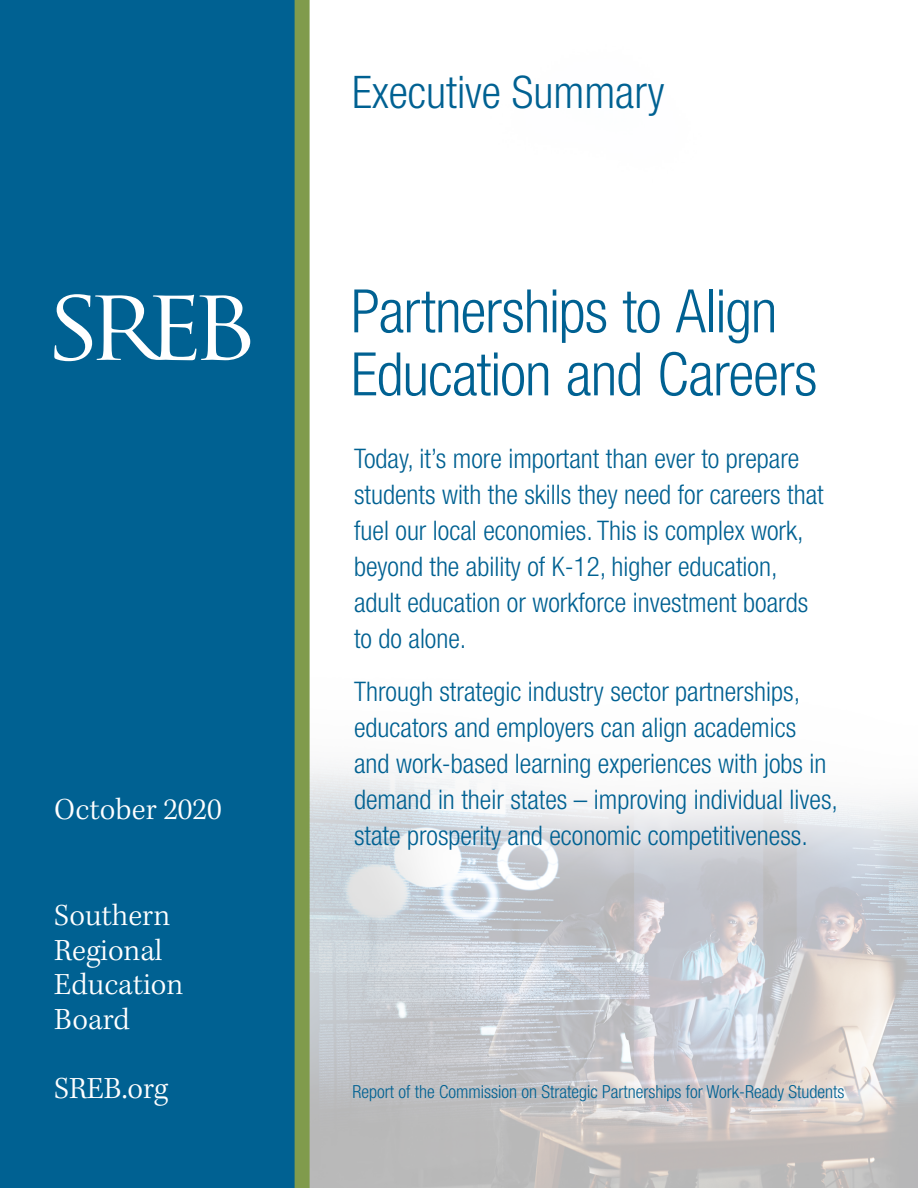
<style>
.page{position:relative;width:918px;height:1188px;background:#fff}
.page>*{position:absolute;margin:0;border:0;box-sizing:border-box;transform-origin:0 0}
.t1{font:300 condensed 60px/63px "Helvetica Neue LT Std";letter-spacing:-.015em;color:#006192}
.endnotes{font:300 condensed 45px "Helvetica Neue LT Std";color:#006192}
.t2{font:300 31.5px "Kepler Std";color:#fff}
.Sub_1{font:300 condensed 27px/36px "Helvetica Neue LT Std";color:#006192}
.endnotes-2{font:300 condensed 18px "Helvetica Neue LT Std";color:#006192}
</style>
<div class="page">
<img style="left:310px;top:766px;width:608px;height:422px">
<div style="left:0;top:0;width:301px;height:1188px;background:#006192"></div>
<div style="left:295px;top:0;width:15px;height:1188px;background:#809b4c"></div>
<svg style="left:54px;top:294px;width:196px;height:67px"></svg>
<p class="endnotes" style="left:352px;top:67px;width:314px">Executive Summary</p>
<p class="t2" style="left:54px;top:791px;width:169px">October 2020</p>
<p class="t2" style="left:54px;top:898px;width:117px">Southern</p>
<p class="t2" style="left:54px;top:932px;width:110px">Regional</p>
<p class="t2" style="left:54px;top:967px;width:130px">Education</p>
<p class="t2" style="left:54px;top:1001px;width:77px">Board</p>
<p class="t1" style="left:351px;top:279px;width:468px">Partnerships to Align<br>Education and Careers</p>
<p class="Sub_1" style="left:354px;top:441px;width:471px">Today, it’s more important than ever to prepare students with the skills they need for careers that fuel our local economies. This is complex work, beyond the ability of K-12, higher education, adult education or workforce investment boards to do alone.</p>
<p class="Sub_1" style="left:354px;top:673px;width:485px">Through strategic industry sector partnerships, educators and employers can align academics and work-based learning experiences with jobs in demand in their states – improving individual lives, state prosperity and economic competitiveness.</p>
<p class="t2" style="left:54px;top:1070px;width:115px">SREB.org</p>
<p class="endnotes-2" style="left:352px;top:1082px;width:494px">Report of the Commission on Strategic Partnerships for Work-Ready Students</p>
</div>
